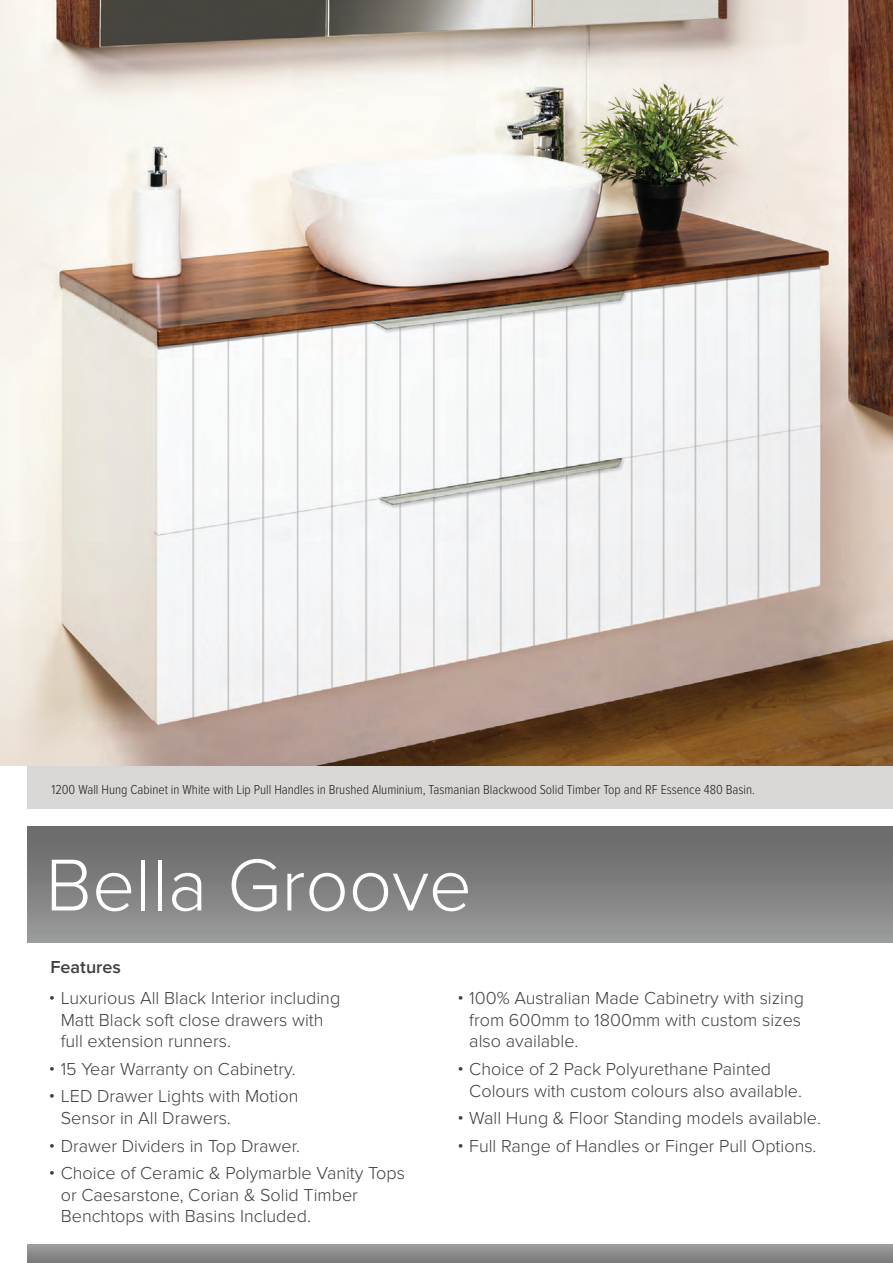
<style>
.page{position:relative;width:893px;height:1263px;background:#fff}
.page>*{position:absolute;margin:0;border:0;box-sizing:border-box;transform-origin:0 0}
.t1{font:300 76.05px "Proxima Nova";color:#fff}
.t2{font:300 18px/21.6px "Proxima Nova";color:#3e3e3f}
.t3{font:600 18px "Proxima Nova";color:#3e3e3f}
.t4{font:300 13.5px "Proxima Nova Cond";color:#231f20}
</style>
<div class="page">
<div style="left:27px;top:765px;width:866px;height:44px;background:#d9d7d6"></div>
<img style="left:0;top:0;width:893px;height:765px">
<div style="left:27px;top:827px;width:866px;height:115px;background:linear-gradient(to bottom,#676668,#9a9a9b)"></div>
<svg style="left:27px;top:1245px;width:866px;height:18px;background:#8b8a8b"></svg>
<p class="t4" style="left:52px;top:782px;width:705px">1200 Wall Hung Cabinet in White with Lip Pull Handles in Brushed Aluminium, Tasmanian Blackwood Solid Timber Top and RF Essence 480 Basin.</p>
<h1 class="t1" style="left:45px;top:841px;width:428px">Bella Groove</h1>
<p class="t3" style="left:50px;top:956px;width:72px">Features</p>
<p class="t2" style="left:61px;top:987px;width:281px;text-indent:-12px">• Luxurious All Black Interior including<br>Matt Black soft close drawers with full extension runners.</p>
<p class="t2" style="left:49px;top:1058px;width:248px">• 15 Year Warranty on Cabinetry.</p>
<p class="t2" style="left:61px;top:1086px;width:239px;text-indent:-12px">• LED Drawer Lights with Motion<br>Sensor in All Drawers.</p>
<p class="t2" style="left:49px;top:1135px;width:253px">• Drawer Dividers in Top Drawer.</p>
<p class="t2" style="left:61px;top:1162px;width:346px;text-indent:-12px">• Choice of Ceramic &amp; Polymarble Vanity Tops or Caesarstone, Corian &amp; Solid Timber<br>Benchtops with Basins Included.</p>
<p class="t2" style="left:469px;top:987px;width:336px;text-indent:-12px">• 100% Australian Made Cabinetry with sizing from 600mm to 1800mm with custom sizes also available.</p>
<p class="t2" style="left:469px;top:1058px;width:334px;text-indent:-12px">• Choice of 2 Pack Polyurethane Painted<br>Colours with custom colours also available.</p>
<p class="t2" style="left:457px;top:1107px;width:365px">• Wall Hung &amp; Floor Standing models available.</p>
<p class="t2" style="left:457px;top:1135px;width:361px">• Full Range of Handles or Finger Pull Options.</p>
</div>
